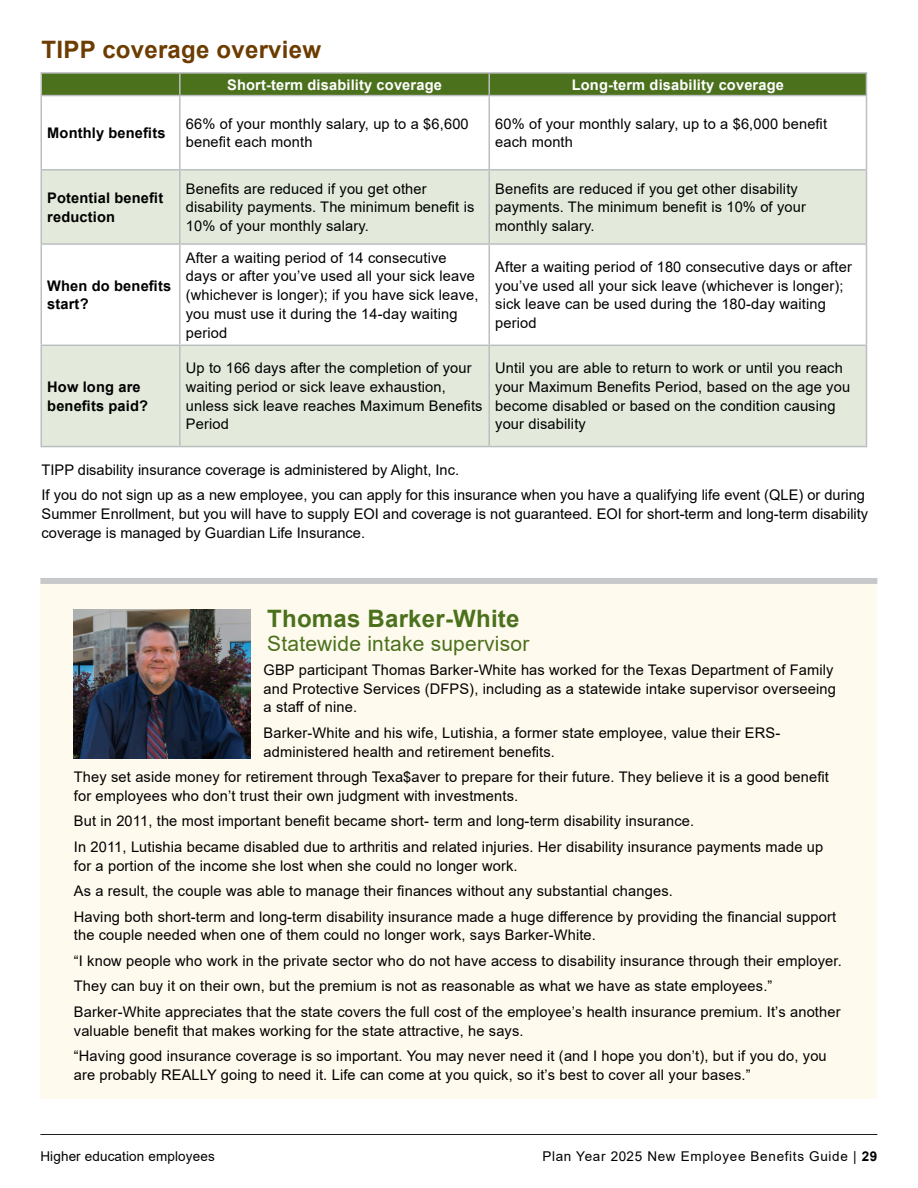
<style>
.page{position:relative;width:918px;height:1188px;background:#fff}
.page>*{position:absolute;margin:0;border:0;box-sizing:border-box;transform-origin:0 0}
.t1{font:700 24px "Arial";letter-spacing:.01em;color:#6c3c00}
.t2{font:700 24px "Arial";letter-spacing:.01em;color:#4b711d}
.t3{font:21px "Arial";letter-spacing:.01em;color:#4b711d}
.t4{font:14.7px/18.8px "Arial";letter-spacing:.01em;color:#000}
.t5{font:700 14.7px/18.8px "Arial";letter-spacing:.01em;color:#000}
.t6{font:700 14.7px "Arial";letter-spacing:.01em;color:#fff}
.t7{font:13.5px "Arial";letter-spacing:.05em;color:#000}
.t8{font:13.5px "Arial";letter-spacing:.01em;color:#000}
.s1{font-weight:700}
</style>
<div class="page">
<div style="left:40px;top:584px;width:837px;height:515px;background:#fffaee"></div>
<div style="left:180px;top:345px;width:309px;height:102px;background:#e3eadc"></div>
<div style="left:489px;top:345px;width:377px;height:102px;background:#e3eadc"></div>
<div style="left:40px;top:578px;width:837px;height:6px;background:#c7c8ca"></div>
<div style="left:41px;top:73px;width:139px;height:23px;background:#4b711d"></div>
<div style="left:180px;top:73px;width:309px;height:23px;background:#4b711d"></div>
<div style="left:489px;top:73px;width:377px;height:23px;background:#4b711d"></div>
<div style="left:41px;top:170px;width:139px;height:74px;background:#e3eadc"></div>
<div style="left:180px;top:170px;width:309px;height:74px;background:#e3eadc"></div>
<div style="left:489px;top:170px;width:377px;height:74px;background:#e3eadc"></div>
<div style="left:41px;top:345px;width:139px;height:102px;background:#e3eadc"></div>
<hr style="left:40px;top:72px;width:140px;height:2px;background:#bcbec0">
<hr style="left:40px;top:74px;width:2px;height:21px;background:#bcbec0">
<hr style="left:180px;top:72px;width:309px;height:2px;background:#bcbec0">
<hr style="left:179px;top:74px;width:2px;height:21px;background:#bcbec0">
<hr style="left:489px;top:72px;width:378px;height:2px;background:#bcbec0">
<hr style="left:488px;top:74px;width:2px;height:21px;background:#bcbec0">
<svg style="left:866px;top:74px;width:1px;height:21px"></svg>
<hr style="left:40px;top:95px;width:140px;height:1px;background:#bcbec0">
<hr style="left:40px;top:96px;width:2px;height:73px;background:#bcbec0">
<hr style="left:180px;top:95px;width:309px;height:1px;background:#bcbec0">
<hr style="left:179px;top:96px;width:2px;height:73px;background:#bcbec0">
<hr style="left:489px;top:95px;width:378px;height:1px;background:#bcbec0">
<hr style="left:488px;top:96px;width:2px;height:73px;background:#bcbec0">
<hr style="left:866px;top:96px;width:1px;height:73px;background:#bcbec0">
<hr style="left:40px;top:169px;width:140px;height:2px;background:#bcbec0">
<hr style="left:40px;top:171px;width:2px;height:72px;background:#bcbec0">
<hr style="left:180px;top:169px;width:309px;height:2px;background:#bcbec0">
<hr style="left:179px;top:171px;width:2px;height:72px;background:#bcbec0">
<hr style="left:489px;top:169px;width:378px;height:2px;background:#bcbec0">
<hr style="left:488px;top:171px;width:2px;height:72px;background:#bcbec0">
<hr style="left:866px;top:171px;width:1px;height:72px;background:#bcbec0">
<hr style="left:40px;top:243px;width:140px;height:2px;background:#bcbec0">
<hr style="left:40px;top:245px;width:2px;height:100px;background:#bcbec0">
<hr style="left:180px;top:243px;width:309px;height:2px;background:#bcbec0">
<hr style="left:179px;top:245px;width:2px;height:100px;background:#bcbec0">
<hr style="left:489px;top:243px;width:378px;height:2px;background:#bcbec0">
<hr style="left:488px;top:245px;width:2px;height:100px;background:#bcbec0">
<hr style="left:866px;top:245px;width:1px;height:100px;background:#bcbec0">
<hr style="left:40px;top:345px;width:140px;height:1px;background:#bcbec0">
<hr style="left:40px;top:346px;width:2px;height:100px;background:#bcbec0">
<hr style="left:180px;top:345px;width:309px;height:1px;background:#bcbec0">
<hr style="left:179px;top:346px;width:2px;height:100px;background:#bcbec0">
<hr style="left:489px;top:345px;width:378px;height:1px;background:#bcbec0">
<hr style="left:488px;top:346px;width:2px;height:100px;background:#bcbec0">
<hr style="left:866px;top:346px;width:1px;height:100px;background:#bcbec0">
<hr style="left:40px;top:446px;width:140px;height:1px;background:#bcbec0">
<hr style="left:180px;top:446px;width:309px;height:1px;background:#bcbec0">
<hr style="left:489px;top:446px;width:378px;height:1px;background:#bcbec0">
<img style="left:74px;top:610px;width:176px;height:149px">
<hr style="left:40px;top:1134px;width:837px;height:1px;background:#000">
<h4 class="t1" style="left:42px;top:33px;width:281px">TIPP coverage overview</h4>
<p class="t6" style="left:227px;top:74px;width:216px">Short-term disability coverage</p>
<p class="t6" style="left:572px;top:74px;width:214px">Long-term disability coverage</p>
<p class="t5" style="left:47px;top:124px;width:120px">Monthly benefits</p>
<p class="t4" style="left:186px;top:114px;width:284px">66% of your monthly salary, up to a $6,600 benefit each month</p>
<p class="t4" style="left:495px;top:114px;width:333px">60% of your monthly salary, up to a $6,000 benefit each month</p>
<p class="t5" style="left:47px;top:189px;width:117px">Potential benefit reduction</p>
<p class="t4" style="left:186px;top:179px;width:290px">Benefits are reduced if you get other disability payments. The minimum benefit is<br>10% of your monthly salary.</p>
<p class="t4" style="left:495px;top:179px;width:312px">Benefits are reduced if you get other disability payments. The minimum benefit is 10% of your monthly salary.</p>
<p class="t5" style="left:47px;top:276px;width:125px">When do benefits start?</p>
<p class="t4" style="left:186px;top:248px;width:294px">After a waiting period of 14 consecutive days or after you’ve used all your sick leave (whichever is longer); if you have sick leave, you must use it during the 14-day waiting period</p>
<p class="t4" style="left:495px;top:257px;width:358px">After a waiting period of 180 consecutive days or after you’ve used all your sick leave (whichever is longer); sick leave can be used during the 180-day waiting period</p>
<p class="t4" style="left:186px;top:359px;width:298px">Up to 166 days after the completion of your waiting period or sick leave exhaustion, unless sick leave reaches Maximum Benefits Period</p>
<p class="t4" style="left:495px;top:359px;width:356px">Until you are able to return to work or until you reach your Maximum Benefits Period, based on the age you become disabled or based on the condition causing your disability</p>
<p class="t4" style="left:42px;top:460px;width:419px">TIPP disability insurance coverage is administered by Alight, Inc.</p>
<p class="t4" style="left:42px;top:486px;width:828px">If you do not sign up as a new employee, you can apply for this insurance when you have a qualifying life event (QLE) or during<br>Summer Enrollment, but you will have to supply EOI and coverage is not guaranteed. EOI for short-term and long-term disability coverage is managed by Guardian Life Insurance.</p>
<p class="t5" style="left:47px;top:378px;width:102px">How long are benefits paid?</p>
<p class="t2" style="left:267px;top:602px;width:254px">Thomas Barker-White</p>
<p class="t3" style="left:267px;top:629px;width:264px">Statewide intake supervisor</p>
<p class="t4" style="left:264px;top:660px;width:574px">GBP participant Thomas Barker-White has worked for the Texas Department of Family and Protective Services (DFPS), including as a statewide intake supervisor overseeing a staff of nine.</p>
<p class="t4" style="left:264px;top:723px;width:518px">Barker-White and his wife, Lutishia, a former state employee, value their ERS&shy;administered health and retirement benefits.</p>
<p class="t4" style="left:74px;top:768px;width:757px">They set aside money for retirement through Texa$aver to prepare for their future. They believe it is a good benefit for employees who don’t trust their own judgment with investments.</p>
<p class="t4" style="left:74px;top:808px;width:751px;line-height:25.5px">But in 2011, the most important benefit became short- term and long-term disability insurance.<br>In 2011, Lutishia became disabled due to arthritis and related injuries. Her disability insurance payments made up</p>
<p class="t4" style="left:74px;top:856px;width:445px">for a portion of the income she lost when she could no longer work.</p>
<p class="t4" style="left:74px;top:882px;width:600px">As a result, the couple was able to manage their finances without any substantial changes.</p>
<p class="t4" style="left:74px;top:907px;width:764px">Having both short-term and long-term disability insurance made a huge difference by providing the financial support the couple needed when one of them could no longer work, says Barker-White.</p>
<p class="t4" style="left:74px;top:951px;width:769px">“I know people who work in the private sector who do not have access to disability insurance through their employer.</p>
<p class="t4" style="left:74px;top:977px;width:700px">They can buy it on their own, but the premium is not as reasonable as what we have as state employees.”</p>
<p class="t4" style="left:74px;top:1002px;width:768px">Barker-White appreciates that the state covers the full cost of the employee’s health insurance premium. It’s another valuable benefit that makes working for the state attractive, he says.</p>
<p class="t4" style="left:74px;top:1047px;width:754px">“Having good insurance coverage is so important. You may never need it (and I hope you don’t), but if you do, you are probably REALLY going to need it. Life can come at you quick, so it’s best to cover all your bases.”</p>
<p class="t8" style="left:40px;top:1147px;width:176px">Higher education employees</p>
<p class="t7" style="left:542px;top:1147px;width:336px">Plan Year 2025 New Employee Benefits Guide | <span class="s1">29</span></p>
</div>
